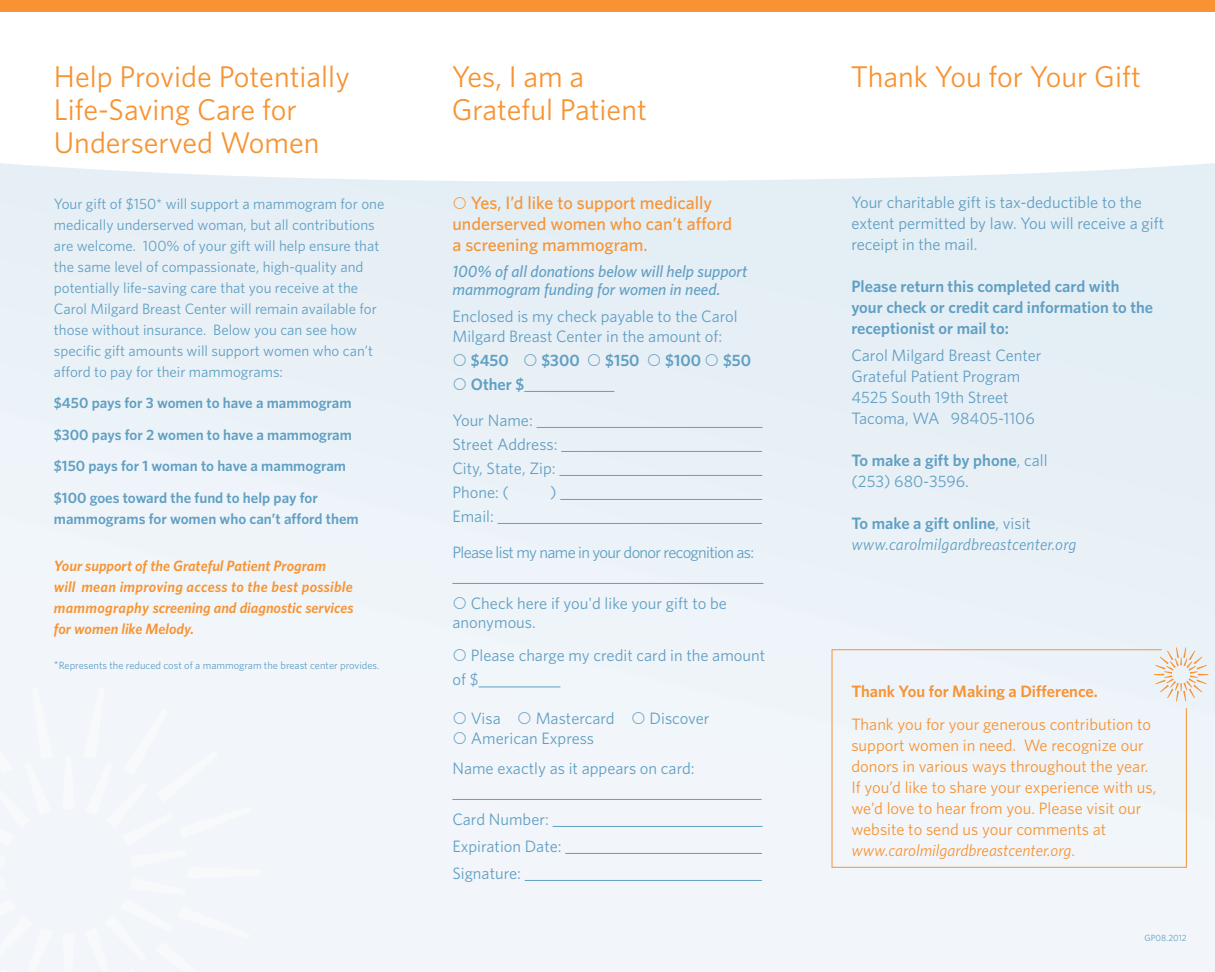
<style>
.page{position:relative;width:1215px;height:972px;background:#fff}
.page>*{position:absolute;margin:0;border:0;box-sizing:border-box;transform-origin:0 0}
.t1{font:30px/33px "Whitney";color:#f79332}
.Back_Appointment{font:500 18px/21px "Whitney";color:#f79332}
.Back_Address{font:16.5px/21px "Whitney";color:#609fc3}
.Back_Address-2{font:16.5px/21px "Whitney";color:#f79332}
.Back_Address-3{font:600 16.5px/21px "Whitney";color:#609fc3}
.Back_Appointment-2{font:italic 500 16.5px/18px "Whitney";color:#609fc3}
.Back_Appointment-3{font:16.5px/19.5px "Whitney";color:#609fc3}
.Back_Address-4{font:16.5px "Whitney";letter-spacing:-.04em;color:#609fc3}
.Back_Address-5{font:italic 16.5px "Whitney";color:#f79332}
.Back_Address-6{font:italic 16.5px "Whitney";letter-spacing:.01em;color:#609fc3}
.Back_Address-7{font:600 16.5px "Whitney";color:#f79332}
.Interior_Body{font:15px/21px "Whitney";color:#609fc3}
.Interior_Body-2{font:600 15px/21px "Whitney";color:#609fc3}
.Interior_Body-3{font:italic 600 15px/21px "Whitney";color:#f79332}
.Interior_Body-4{font:10.5px "Whitney";color:#609fc3}
.Back_Footnote{font:9px "Whitney";color:#609fc3}
.s1{font-size:12px}
.s2{font-weight:400}
.s3{font-style:normal}
</style>
<div class="page">
<div style="left:0;top:163px;width:1215px;height:809px;background:#ecf3f8"></div>
<div style="left:0;top:687px;width:261px;height:285px;background:#f2f6fa"></div>
<hr style="left:524px;top:391px;width:90px;height:1px;background:#609fc3">
<hr style="left:537px;top:427px;width:226px;height:1px;background:#609fc3">
<hr style="left:561px;top:451px;width:201px;height:1px;background:#609fc3">
<hr style="left:559px;top:475px;width:203px;height:1px;background:#609fc3">
<hr style="left:560px;top:499px;width:202px;height:1px;background:#609fc3">
<hr style="left:498px;top:523px;width:264px;height:1px;background:#609fc3">
<hr style="left:452px;top:583px;width:311px;height:1px;background:#609fc3">
<hr style="left:479px;top:687px;width:81px;height:1px;background:#609fc3">
<hr style="left:452px;top:799px;width:310px;height:1px;background:#609fc3">
<hr style="left:553px;top:826px;width:210px;height:1px;background:#609fc3">
<hr style="left:565px;top:853px;width:197px;height:1px;background:#609fc3">
<hr style="left:525px;top:880px;width:237px;height:1px;background:#609fc3">
<svg style="left:1154px;top:647px;width:54px;height:54px"></svg>
<div style="left:831px;top:649px;width:356px;height:219px;background:#eff4f9"></div>
<div style="left:0;top:0;width:1215px;height:12px;background:#f79332"></div>
<svg style="left:454px;top:354px;width:12px;height:12px"></svg>
<svg style="left:524px;top:354px;width:12px;height:12px"></svg>
<svg style="left:588px;top:354px;width:12px;height:12px"></svg>
<svg style="left:648px;top:354px;width:12px;height:12px"></svg>
<svg style="left:706px;top:354px;width:12px;height:12px"></svg>
<svg style="left:454px;top:378px;width:12px;height:12px"></svg>
<svg style="left:454px;top:597px;width:12px;height:12px"></svg>
<svg style="left:454px;top:649px;width:12px;height:12px"></svg>
<svg style="left:454px;top:712px;width:12px;height:12px"></svg>
<svg style="left:519px;top:712px;width:12px;height:12px"></svg>
<svg style="left:633px;top:712px;width:12px;height:12px"></svg>
<svg style="left:454px;top:732px;width:12px;height:12px"></svg>
<svg style="left:454px;top:197px;width:12px;height:12px"></svg>
<p class="t1" style="left:54px;top:59px;width:297px">Help Provide Potentially<br>Life-Saving Care for</p>
<p class="t1" style="left:54px;top:125px;width:267px">Underserved Women</p>
<p class="Interior_Body" style="left:54px;top:192px;width:332px">Your gift of $150* will support a mammogram for one medically underserved woman, but all contributions are welcome. 100% of your gift will help ensure that the same level of compassionate, high-quality and potentially life-saving care that you receive at the Carol Milgard Breast Center will remain available for those without insurance. Below you can see how specific gift amounts will support women who can’t afford to pay for their mammograms:</p>
<p class="Interior_Body-2" style="left:54px;top:392px;width:299px">$450 pays for 3 women to have a mammogram</p>
<p class="Interior_Body-2" style="left:54px;top:424px;width:300px">$300 pays for 2 women to have a mammogram</p>
<p class="Interior_Body-2" style="left:54px;top:455px;width:294px">$150 pays for 1 woman to have a mammogram</p>
<p class="Interior_Body-2" style="left:54px;top:487px;width:306px">$100 goes toward the fund to help pay for mammograms for women who can’t afford them</p>
<p class="Interior_Body-3" style="left:54px;top:555px;width:301px">Your support of the Grateful Patient Program<br>will mean improving access to the best possible mammography screening and diagnostic services for women like Melody.</p>
<p class="Interior_Body-4" style="left:54px;top:659px;width:327px"><span class="s1">*</span>Represents the reduced cost of a mammogram the breast center provides.</p>
<p class="t1" style="left:452px;top:59px;width:134px">Yes, I am a</p>
<p class="t1" style="left:452px;top:92px;width:197px">Grateful Patient</p>
<p class="t1" style="left:851px;top:59px;width:292px">Thank You for Your Gift</p>
<p class="Back_Appointment" style="left:452px;top:192px;width:281px;text-indent:18px">Yes, I’d like to support medically underserved women who can’t afford a screening mammogram.</p>
<p class="Back_Address" style="left:851px;top:192px;width:314px">Your charitable gift is tax-deductible to the extent permitted by law. You will receive a gift receipt in the mail.</p>
<p class="Back_Address-3" style="left:851px;top:276px;width:303px">Please return this completed card with your check or credit card information to the receptionist or mail to:</p>
<p class="Back_Address" style="left:851px;top:345px;width:192px">Carol Milgard Breast Center</p>
<p class="Back_Address" style="left:851px;top:366px;width:170px">Grateful Patient Program</p>
<p class="Back_Address" style="left:851px;top:387px;width:159px">4525 South 19th Street</p>
<p class="Back_Address" style="left:851px;top:408px;width:185px">Tacoma, WA 98405-1106</p>
<p class="Back_Address-3" style="left:851px;top:450px;width:198px">To make a gift by phone<span class="s2">, call</span></p>
<p class="Back_Address" style="left:851px;top:471px;width:119px">(253) 680-3596.</p>
<p class="Back_Address-3" style="left:851px;top:513px;width:181px">To make a gift online<span class="s2">, visit</span></p>
<p class="Back_Address-6" style="left:851px;top:534px;width:227px">www.carolmilgardbreastcenter.org</p>
<p class="Back_Appointment-2" style="left:452px;top:262px;width:297px">100% of all donations below will help support mammogram funding for women in need.</p>
<p class="Back_Appointment-3" style="left:452px;top:306px;width:287px">Enclosed is my check payable to the Carol<br>Milgard Breast Center in the amount of:</p>
<p class="Back_Address-3" style="left:471px;top:349px;width:40px">$450</p>
<p class="Back_Address-3" style="left:541px;top:349px;width:40px">$300</p>
<p class="Back_Address-3" style="left:605px;top:349px;width:36px">$150</p>
<p class="Back_Address-3" style="left:665px;top:349px;width:37px">$100</p>
<p class="Back_Address-3" style="left:723px;top:349px;width:30px">$50</p>
<p class="Back_Address-3" style="left:471px;top:373px;width:55px">Other $</p>
<p class="Back_Address" style="left:452px;top:409px;width:82px">Your Name:</p>
<p class="Back_Address" style="left:452px;top:433px;width:107px">Street Address:</p>
<p class="Back_Address" style="left:452px;top:457px;width:105px">City, State, Zip:</p>
<p class="Back_Address" style="left:452px;top:481px;width:58px">Phone: (</p>
<p class="Back_Address" style="left:550px;top:481px;width:8px">)</p>
<p class="Back_Address" style="left:452px;top:505px;width:43px">Email:</p>
<p class="Back_Address-4" style="left:452px;top:541px;width:303px">Please list my name in your donor recognition as:</p>
<p class="Back_Address" style="left:452px;top:593px;width:276px;line-height:19.5px;text-indent:18px">Check here if you'd like your gift to be anonymous.</p>
<p class="Back_Address" style="left:452px;top:643px;width:314px;line-height:24px;text-indent:18px">Please charge my credit card in the amount of $</p>
<p class="Back_Address" style="left:471px;top:708px;width:31px">Visa</p>
<p class="Back_Address" style="left:536px;top:708px;width:81px">Mastercard</p>
<p class="Back_Address" style="left:650px;top:708px;width:61px">Discover</p>
<p class="Back_Address" style="left:471px;top:727px;width:125px">American Express</p>
<p class="Back_Address" style="left:452px;top:757px;width:244px">Name exactly as it appears on card:</p>
<p class="Back_Address" style="left:452px;top:808px;width:98px">Card Number:</p>
<p class="Back_Address" style="left:452px;top:835px;width:111px">Expiration Date:</p>
<p class="Back_Address" style="left:452px;top:862px;width:70px">Signature:</p>
<p class="Back_Address-7" style="left:851px;top:681px;width:248px">Thank You for Making a Difference.</p>
<p class="Back_Address-2" style="left:851px;top:714px;width:306px">Thank you for your generous contribution to support women in need. We recognize our donors in various ways throughout the year.<br>If you’d like to share your experience with us, we’d love to hear from you. Please visit our website to send us your comments at</p>
<p class="Back_Address-5" style="left:851px;top:840px;width:225px">www.carolmilgardbreastcenter.org<span class="s3">.</span></p>
<p class="Back_Footnote" style="left:1145px;top:932px;width:44px">GP08.2012</p>
</div>
